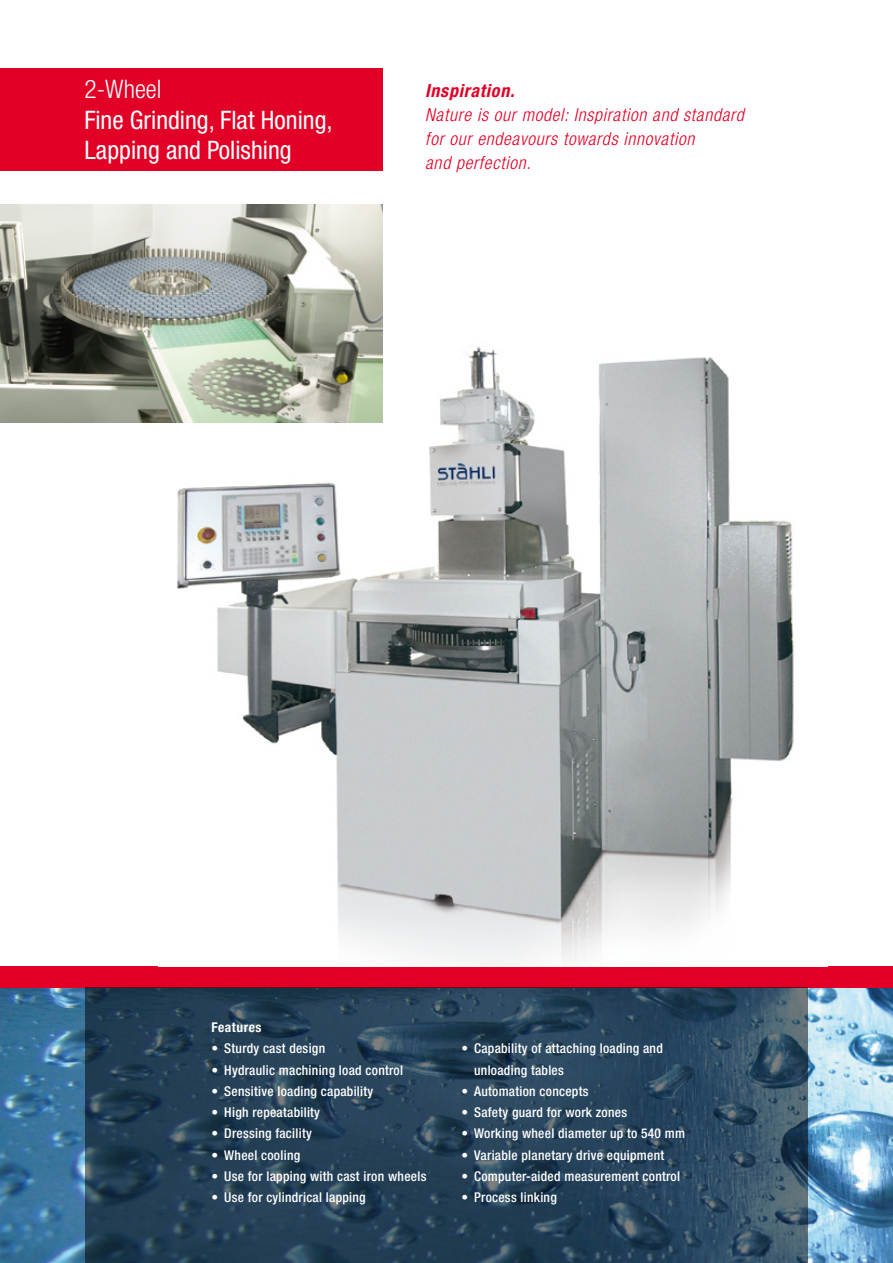
<style>
.page{position:relative;width:893px;height:1263px;background:#fff}
.page>*{position:absolute;margin:0;border:0;box-sizing:border-box;transform-origin:0 0}
.t1{font:condensed 25.5px/30.6px "Helvetica Neue";color:#fff}
.t2{font:300 condensed 25.5px "Helvetica Neue";color:#fff}
.t3{font:italic 300 condensed 18px/24px "Helvetica Neue";letter-spacing:.04em;color:#e20026}
.t4{font:italic 700 condensed 18px "Helvetica Neue";letter-spacing:.04em;color:#e20026}
.t5{font:500 condensed 13.5px/21.3px "Helvetica Neue";letter-spacing:.02em;color:#fff}
.t6{font:700 condensed 13.5px "Helvetica Neue";letter-spacing:.04em;color:#fff}
</style>
<div class="page">
<img style="left:0;top:988px;width:893px;height:275px">
<div style="left:0;top:68px;width:383px;height:102px;background:#e20026"></div>
<div style="left:0;top:966px;width:893px;height:22px;background:#e20026"></div>
<img style="left:158px;top:346px;width:636px;height:617px">
<svg style="left:85px;top:988px;width:723px;height:275px;background:#274359"></svg>
<img style="left:0;top:204px;width:383px;height:218px">
<h1 class="t2" style="left:85px;top:74px;width:78px">2-Wheel</h1>
<h1 class="t1" style="left:85px;top:104px;width:250px">Fine Grinding, Flat Honing,<br>Lapping and Polishing</h1>
<h2 class="t4" style="left:425px;top:79px;width:91px">Inspiration.</h2>
<h2 class="t3" style="left:425px;top:102px;width:320px">Nature is our model: Inspiration and standard for our endeavours towards innovation<br>and perfection.</h2>
<p class="t6" style="left:212px;top:1019px;width:51px">Features</p>
<p class="t5" style="left:212px;top:1038px;width:115px">• Sturdy cast design</p>
<p class="t5" style="left:212px;top:1059px;width:193px">• Hydraulic machining load control</p>
<p class="t5" style="left:212px;top:1080px;width:163px">• Sensitive loading capability</p>
<p class="t5" style="left:212px;top:1101px;width:110px">• High repeatability</p>
<p class="t5" style="left:212px;top:1123px;width:102px">• Dressing facility</p>
<p class="t5" style="left:212px;top:1144px;width:90px">• Wheel cooling</p>
<p class="t5" style="left:212px;top:1165px;width:216px">• Use for lapping with cast iron wheels</p>
<p class="t5" style="left:212px;top:1186px;width:156px">• Use for cylindrical lapping</p>
<p class="t5" style="left:474px;top:1038px;width:190px;text-indent:-13px">• Capability of attaching loading and unloading tables</p>
<p class="t5" style="left:461px;top:1080px;width:129px">• Automation concepts</p>
<p class="t5" style="left:461px;top:1101px;width:167px">• Safety guard for work zones</p>
<p class="t5" style="left:461px;top:1123px;width:225px">• Working wheel diameter up to 540 mm</p>
<p class="t5" style="left:461px;top:1144px;width:204px">• Variable planetary drive equipment</p>
<p class="t5" style="left:461px;top:1165px;width:220px">• Computer-aided measurement control</p>
<p class="t5" style="left:461px;top:1186px;width:97px">• Process linking</p>
</div>
